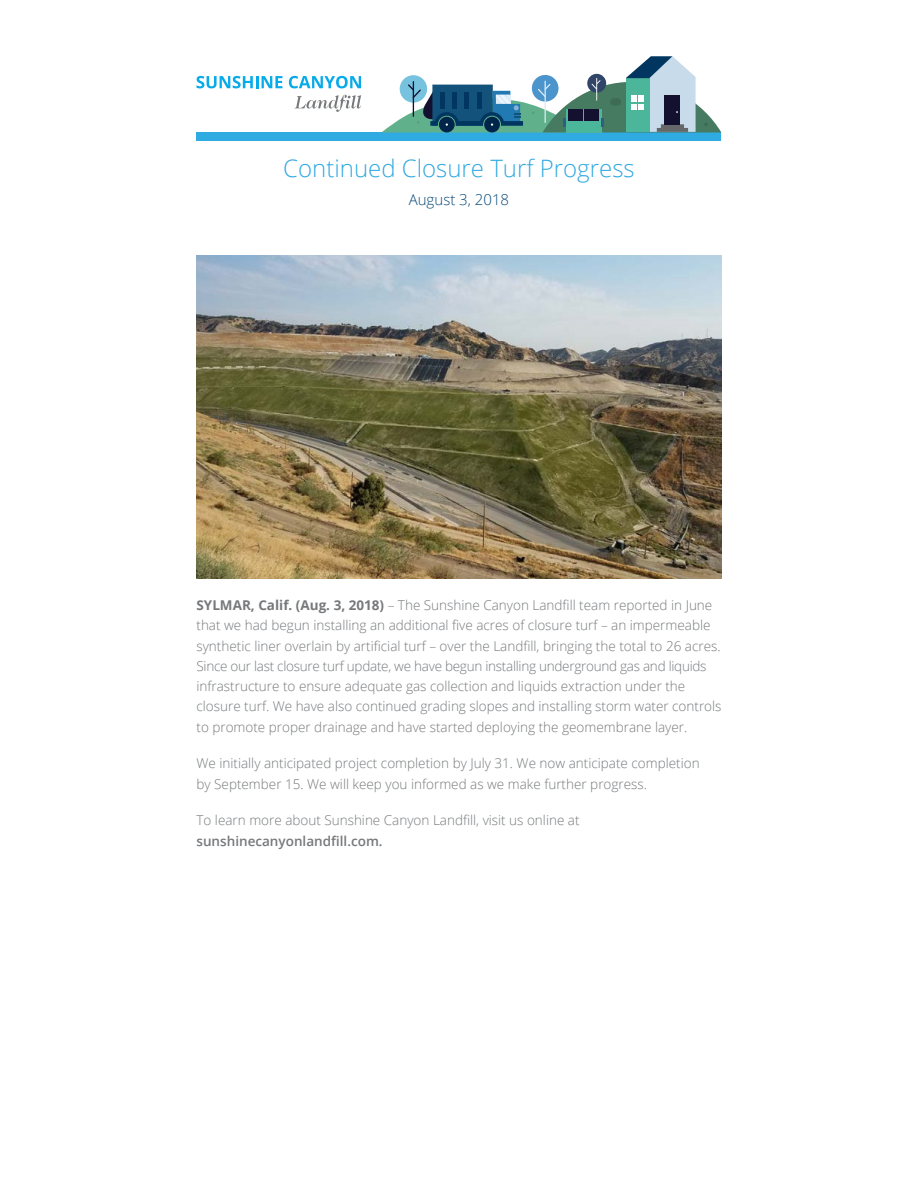
<style>
.page{position:relative;width:918px;height:1188px;background:#fff}
.page>*{position:absolute;margin:0;border:0;box-sizing:border-box;transform-origin:0 0}
.t1{font:300 24px "Open Sans";color:#31a9e0}
.t2{font:300 15px "Open Sans";color:#094a7b}
.t3{font:300 13.5px/20.2px "Open Sans";color:#76787b}
.t4{font:600 13.5px "Open Sans";color:#76787b}
.s1{font-weight:700}
</style>
<div class="page">
<svg style="left:196px;top:76px;width:86px;height:12px"></svg>
<svg style="left:289px;top:76px;width:72px;height:12px"></svg>
<svg style="left:295px;top:95px;width:66px;height:17px"></svg>
<div style="left:196px;top:132px;width:526px;height:9px;background:#2fabe1"></div>
<svg style="left:382px;top:56px;width:339px;height:76px"></svg>
<img style="left:196px;top:255px;width:525px;height:324px">
<h1 class="t1" style="left:283px;top:151px;width:353px">Continued Closure Turf Progress</h1>
<p class="t2" style="left:409px;top:189px;width:102px">August 3, 2018</p>
<p class="t3" style="left:196px;top:595px;width:527px"><span class="s1">SYLMAR, Calif. (Aug. 3, 2018)</span> – The Sunshine Canyon Landfill team reported in June that we had begun installing an additional five acres of closure turf – an impermeable synthetic liner overlain by artificial turf – over the Landfill, bringing the total to 26 acres.<br>Since our last closure turf update, we have begun installing underground gas and liquids infrastructure to ensure adequate gas collection and liquids extraction under the closure turf. We have also continued grading slopes and installing storm water controls to promote proper drainage and have started deploying the geomembrane layer.</p>
<p class="t3" style="left:196px;top:753px;width:505px">We initially anticipated project completion by July 31. We now anticipate completion by September 15. We will keep you informed as we make further progress.</p>
<p class="t3" style="left:196px;top:810px;width:385px">To learn more about Sunshine Canyon Landfill, visit us online at</p>
<p class="t4" style="left:196px;top:832px;width:188px">sunshinecanyonlandfill.com.</p>
</div>
